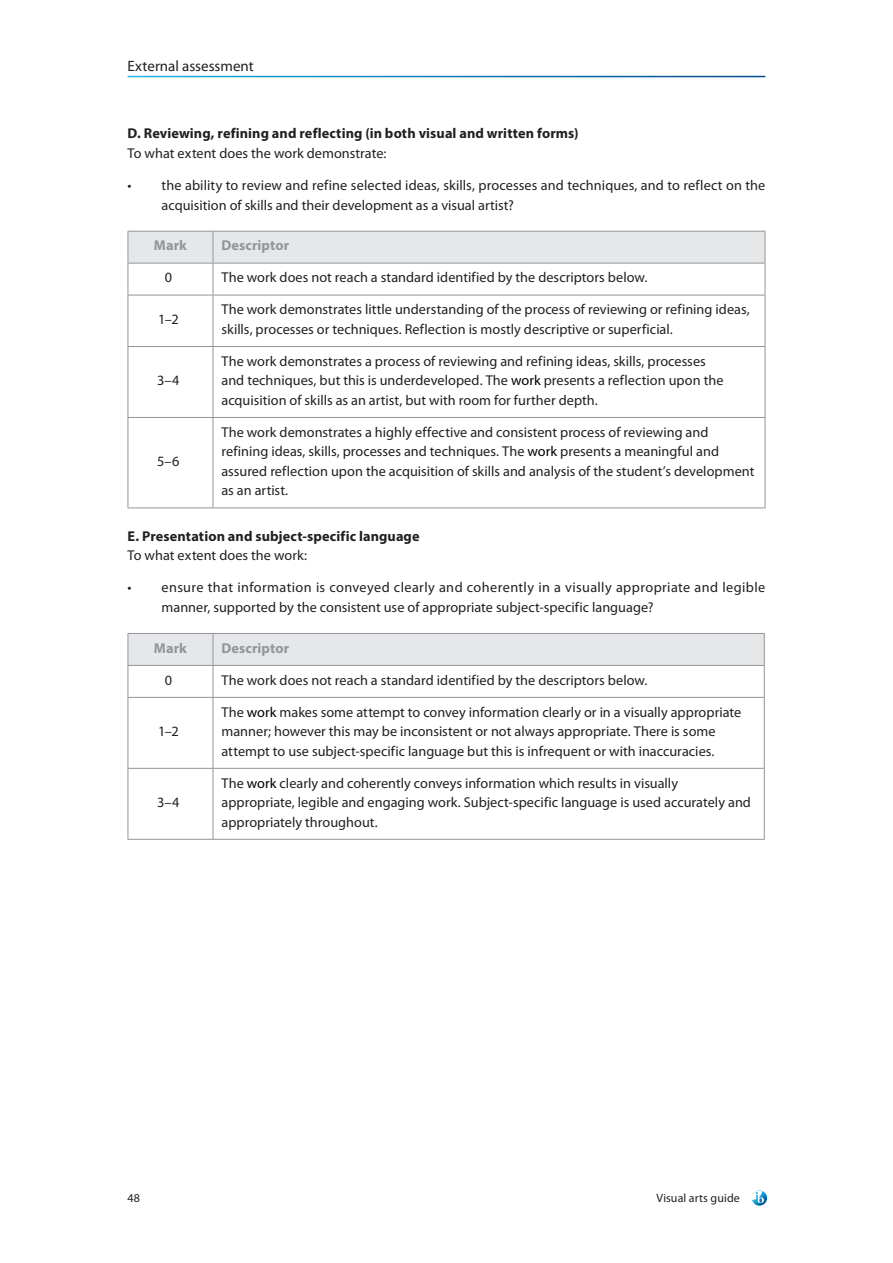
<style>
.page{position:relative;width:893px;height:1263px;background:#fff}
.page>*{position:absolute;margin:0;border:0;box-sizing:border-box;transform-origin:0 0}
.t1{font:15px "Myriad Pro";color:#231f20}
.Table_body{font:14.25px/19.5px "Myriad Pro";letter-spacing:.005em;color:#231f20}
.Heading_6{font:700 14.25px "Myriad Pro";letter-spacing:.01em;color:#231f20}
.Body{font:14.25px "Myriad Pro";letter-spacing:.005em;color:#231f20}
.Table_header{font:700 14.25px "Myriad Pro";letter-spacing:.01em;color:#939598}
.Table_body_centred{font:14.25px "Myriad Pro";color:#231f20}
.Table_header_centred{font:700 14.25px "Myriad Pro";letter-spacing:.005em;color:#939598}
.t2{font:12px "Myriad Pro";letter-spacing:.005em;color:#231f20}
.s1{color:#000}
</style>
<div class="page">
<svg style="left:752px;top:1190px;width:15px;height:16px"></svg>
<div style="left:129px;top:232px;width:636px;height:31px;background:#e6e7e9"></div>
<hr style="left:128px;top:295px;width:85px;height:1px;background:#939598">
<hr style="left:213px;top:295px;width:552px;height:1px;background:#939598">
<hr style="left:128px;top:417px;width:85px;height:1px;background:#939598">
<hr style="left:213px;top:417px;width:552px;height:1px;background:#939598">
<hr style="left:128px;top:231px;width:85px;height:1px;background:#939598">
<hr style="left:128px;top:232px;width:1px;height:31px;background:#939598">
<hr style="left:213px;top:231px;width:552px;height:1px;background:#939598">
<hr style="left:213px;top:232px;width:1px;height:31px;background:#939598">
<hr style="left:765px;top:232px;width:1px;height:31px;background:#939598">
<hr style="left:128px;top:346px;width:85px;height:1px;background:#939598">
<hr style="left:213px;top:346px;width:552px;height:1px;background:#939598">
<hr style="left:213px;top:263px;width:552px;height:1px;background:#939598">
<hr style="left:765px;top:263px;width:1px;height:32px;background:#939598">
<hr style="left:765px;top:295px;width:1px;height:51px;background:#939598">
<hr style="left:765px;top:347px;width:1px;height:70px;background:#939598">
<hr style="left:765px;top:418px;width:1px;height:89px;background:#939598">
<hr style="left:213px;top:507px;width:552px;height:1px;background:#939598">
<hr style="left:128px;top:263px;width:85px;height:1px;background:#939598">
<hr style="left:128px;top:263px;width:1px;height:32px;background:#939598">
<hr style="left:213px;top:263px;width:1px;height:32px;background:#939598">
<hr style="left:128px;top:295px;width:1px;height:51px;background:#939598">
<hr style="left:213px;top:295px;width:1px;height:51px;background:#939598">
<hr style="left:128px;top:347px;width:1px;height:70px;background:#939598">
<hr style="left:213px;top:347px;width:1px;height:70px;background:#939598">
<hr style="left:128px;top:418px;width:1px;height:89px;background:#939598">
<hr style="left:213px;top:418px;width:1px;height:89px;background:#939598">
<hr style="left:128px;top:507px;width:85px;height:1px;background:#939598">
<div style="left:129px;top:634px;width:635px;height:31px;background:#e6e7e9"></div>
<hr style="left:128px;top:697px;width:85px;height:1px;background:#939598">
<hr style="left:213px;top:697px;width:552px;height:1px;background:#939598">
<hr style="left:128px;top:768px;width:85px;height:1px;background:#939598">
<hr style="left:213px;top:768px;width:552px;height:1px;background:#939598">
<hr style="left:128px;top:633px;width:85px;height:1px;background:#939598">
<hr style="left:128px;top:634px;width:1px;height:31px;background:#939598">
<hr style="left:213px;top:633px;width:552px;height:1px;background:#939598">
<hr style="left:213px;top:634px;width:1px;height:31px;background:#939598">
<hr style="left:764px;top:634px;width:1px;height:31px;background:#939598">
<hr style="left:128px;top:665px;width:85px;height:1px;background:#939598">
<hr style="left:128px;top:666px;width:1px;height:31px;background:#939598">
<hr style="left:128px;top:698px;width:1px;height:70px;background:#939598">
<hr style="left:128px;top:769px;width:1px;height:70px;background:#939598">
<hr style="left:128px;top:839px;width:85px;height:1px;background:#939598">
<hr style="left:213px;top:665px;width:552px;height:1px;background:#939598">
<hr style="left:213px;top:666px;width:1px;height:31px;background:#939598">
<hr style="left:764px;top:666px;width:1px;height:31px;background:#939598">
<hr style="left:213px;top:698px;width:1px;height:70px;background:#939598">
<hr style="left:764px;top:698px;width:1px;height:70px;background:#939598">
<hr style="left:213px;top:769px;width:1px;height:70px;background:#939598">
<hr style="left:764px;top:769px;width:1px;height:70px;background:#939598">
<hr style="left:213px;top:839px;width:552px;height:1px;background:#939598">
<p class="t1" style="left:128px;top:57px;width:128px">External assessment</p>
<p class="Heading_6" style="left:128px;top:124px;width:452px">D. Reviewing, refining and reflecting (in both visual and written forms)</p>
<p class="Body" style="left:128px;top:144px;width:260px">To what extent does the work demonstrate:</p>
<p class="Table_body" style="left:162px;top:175px;width:605px;text-indent:-34px">• the ability to review and refine selected ideas, skills, processes and techniques, and to reflect on the acquisition of skills and their development as a visual artist?</p>
<p class="Table_header_centred" style="left:154px;top:236px;width:35px">Mark</p>
<p class="Table_header" style="left:221px;top:236px;width:69px">Descriptor</p>
<p class="Table_body_centred" style="left:165px;top:269px;width:9px">0</p>
<p class="Table_body" style="left:221px;top:268px;width:427px">The work does not reach a standard identified by the descriptors below.</p>
<p class="Table_body_centred" style="left:158px;top:310px;width:22px">1–2</p>
<p class="Table_body" style="left:221px;top:299px;width:530px">The work demonstrates little understanding of the process of reviewing or refining ideas, skills, processes or techniques. Reflection is mostly descriptive or superficial.</p>
<p class="Table_body_centred" style="left:157px;top:372px;width:24px">3–4</p>
<p class="Table_body" style="left:221px;top:351px;width:503px">The work demonstrates a process of reviewing and refining ideas, skills, processes and techniques, but this is underdeveloped. The <span class="s1">work</span> presents a reflection upon the acquisition of skills as an artist, but with room for further depth.</p>
<p class="Table_body" style="left:221px;top:422px;width:534px">The work demonstrates a highly effective and consistent process of reviewing and refining ideas, skills, processes and techniques. The <span class="s1">work</span> presents a meaningful and assured reflection upon the acquisition of skills and analysis of the student’s development as an artist.</p>
<p class="Heading_6" style="left:128px;top:526px;width:294px">E. Presentation and subject-specific language</p>
<p class="Body" style="left:128px;top:546px;width:181px">To what extent does the work:</p>
<p class="Table_body" style="left:162px;top:578px;width:605px;text-indent:-34px">• ensure that information is conveyed clearly and coherently in a visually appropriate and legible manner, supported by the consistent use of appropriate subject-specific language?</p>
<p class="Table_header_centred" style="left:154px;top:638px;width:35px">Mark</p>
<p class="Table_header" style="left:221px;top:638px;width:69px">Descriptor</p>
<p class="Table_body_centred" style="left:165px;top:671px;width:9px">0</p>
<p class="Table_body" style="left:221px;top:670px;width:427px">The work does not reach a standard identified by the descriptors below.</p>
<p class="Table_body_centred" style="left:158px;top:722px;width:22px">1–2</p>
<p class="Table_body_centred" style="left:157px;top:452px;width:24px">5–6</p>
<p class="Table_body" style="left:221px;top:702px;width:521px">The <span class="s1">work</span> makes some attempt to convey information clearly or in a visually appropriate manner; however this may be inconsistent or not always appropriate. There is some attempt to use subject-specific language but this is infrequent or with inaccuracies.</p>
<p class="Table_body_centred" style="left:157px;top:793px;width:24px">3–4</p>
<p class="Table_body" style="left:221px;top:773px;width:531px">The <span class="s1">work</span> clearly and coherently conveys information which results in visually appropriate, legible and engaging work. Subject-specific language is used accurately and appropriately throughout.</p>
<p class="t2" style="left:128px;top:1190px;width:14px">48</p>
<p class="t2" style="left:656px;top:1190px;width:85px">Visual arts guide</p>
</div>
